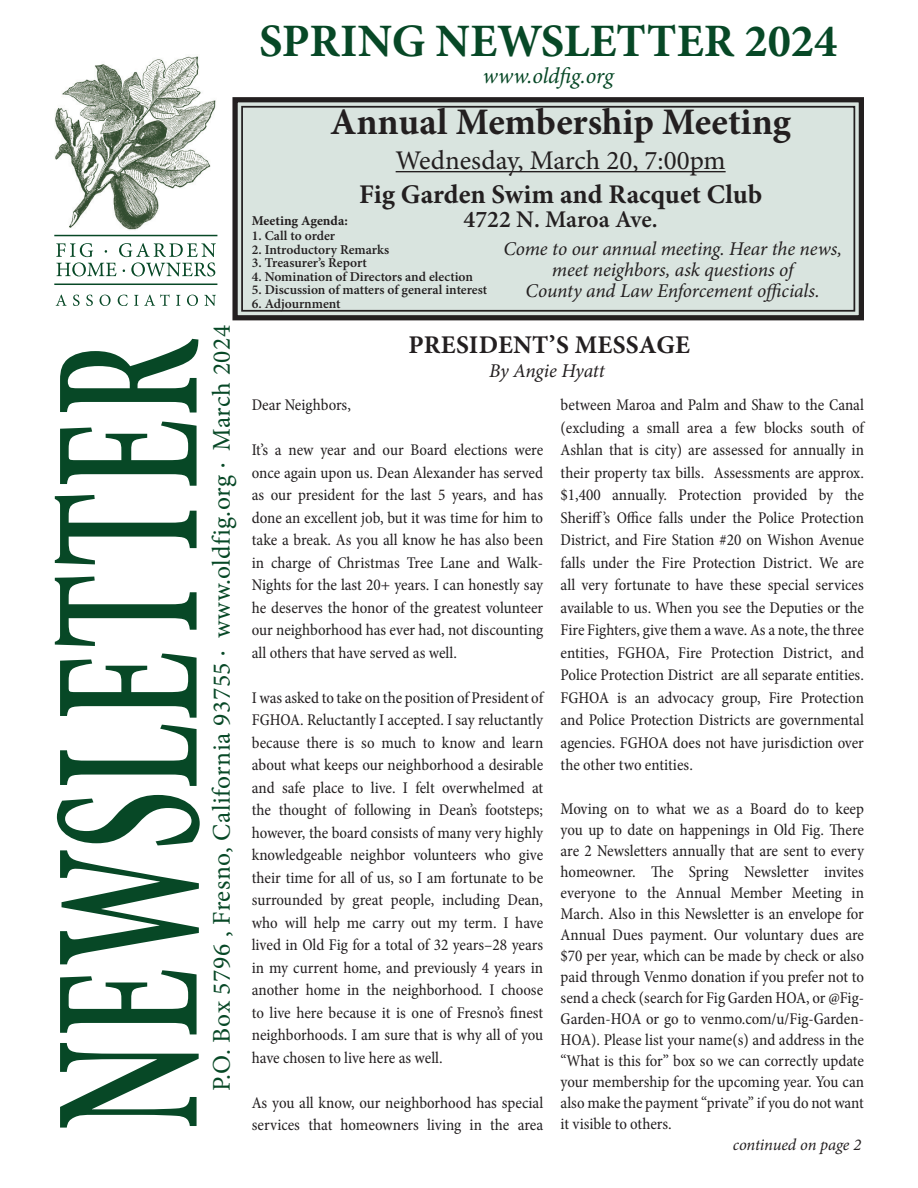
<style>
.page{position:relative;width:918px;height:1188px;background:#fff}
.page>*{position:absolute;margin:0;border:0;box-sizing:border-box;transform-origin:0 0}
.t1{font:700 46.5px "Minion Pro";color:#074826}
.t2{font:700 37.5px "Minion Pro";letter-spacing:-.015em;color:#231f20}
.t3{font:700 27px "Minion Pro";letter-spacing:.01em;color:#231f20}
.t4{font:27px "Minion Pro";color:#231f20}
.t5{font:25.5px "Minion Pro";letter-spacing:.02em;color:#074826}
.t6{font:700 25.5px "Minion Pro";letter-spacing:.01em;color:#231f20}
.t7{font:600 24px "Minion Pro";letter-spacing:-.005em;color:#231f20}
.t8{font:italic 22.5px "Minion Pro";letter-spacing:-.005em;color:#074826}
.t9{font:italic 19.5px "Minion Pro";letter-spacing:-.01em;color:#231f20}
.t10{font:condensed 16.5px/22.5px "Minion Pro";letter-spacing:-.005em;color:#231f20;text-align:justify}
.t11{font:italic 16.5px "Minion Pro";letter-spacing:-.01em;color:#231f20}
.t12{font:600 13.5px "Minion Pro";letter-spacing:-.005em;color:#231f20}
.t13{font:700 13.5px "Minion Pro";color:#231f20}
.s1{font-family:"Myriad Pro"}
</style>
<div class="page">
<svg style="left:55px;top:339px;width:145px;height:789px"></svg>
<img style="left:55px;top:56px;width:161px;height:174px">
<svg style="left:56px;top:294px;width:160px;height:12px"></svg>
<svg style="left:56px;top:243px;width:160px;height:33px"></svg>
<hr style="left:54px;top:235px;width:163px;height:1px;background:#074826">
<hr style="left:54px;top:284px;width:163px;height:1px;background:#074826">
<svg style="left:232px;top:97px;width:632px;height:224px;background:#cdd7d2"></svg>
<div style="left:241px;top:106px;width:614px;height:206px;border:2px solid #231f20"></div>
<hr style="left:396px;top:171px;width:330px;height:1px;background:#231f20">
<p class="t5" style="left:205px;top:1091px;width:768px;rotate:-90deg">P.O. Box 5796 , Fresno, California 93755 <span class="s1">·</span> www.oldfig.org <span class="s1">·</span> March 2024</p>
<p class="t1" style="left:259px;top:9px;width:580px">SPRING NEWSLETTER 2024</p>
<p class="t8" style="left:483px;top:61px;width:132px">www.oldfig.org</p>
<p class="t2" style="left:330px;top:96px;width:463px">Annual Membership Meeting</p>
<p class="t4" style="left:396px;top:142px;width:331px">Wednesday, March 20, 7:00pm</p>
<p class="t3" style="left:359px;top:176px;width:405px">Fig Garden Swim and Racquet Club</p>
<p class="t7" style="left:464px;top:203px;width:195px">4722 N. Maroa Ave.</p>
<p class="t13" style="left:252px;top:211px;width:97px">Meeting Agenda:</p>
<p class="t12" style="left:252px;top:226px;width:85px">1. Call to order</p>
<p class="t12" style="left:252px;top:240px;width:139px">2. Introductory Remarks</p>
<p class="t12" style="left:252px;top:253px;width:117px">3. Treasurer’s Report</p>
<p class="t12" style="left:252px;top:267px;width:223px">4. Nomination of Directors and election</p>
<p class="t12" style="left:252px;top:280px;width:237px">5. Discussion of matters of general interest</p>
<p class="t12" style="left:252px;top:294px;width:90px">6. Adjournment</p>
<p class="t9" style="left:503px;top:235px;width:340px">Come to our annual meeting. Hear the news,</p>
<p class="t9" style="left:552px;top:256px;width:243px">meet neighbors, ask questions of</p>
<p class="t9" style="left:526px;top:277px;width:296px">County and Law Enforcement officials.</p>
<p class="t6" style="left:408px;top:327px;width:283px">PRESIDENT’S MESSAGE</p>
<p class="t9" style="left:489px;top:357px;width:117px">By Angie Hyatt</p>
<p class="t10" style="left:252px;top:394px;width:101px">Dear Neighbors,</p>
<p class="t10" style="left:252px;top:439px;width:293px">It’s a new year and our Board elections were once again upon us. Dean Alexander has served as our president for the last 5 years, and has done an excellent job, but it was time for him to take a break. As you all know he has also been in charge of Christmas Tree Lane and Walk-Nights for the last 20+ years. I can honestly say he deserves the honor of the greatest volunteer our neighborhood has ever had, not discounting all others that have served as well.</p>
<p class="t10" style="left:252px;top:686px;width:293px">I was asked to take on the position of President of FGHOA. Reluctantly I accepted. I say reluctantly because there is so much to know and learn about what keeps our neighborhood a desirable and safe place to live. I felt overwhelmed at the thought of following in Dean’s footsteps; however, the board consists of many very highly knowledgeable neighbor volunteers who give their time for all of us, so I am fortunate to be surrounded by great people, including Dean, who will help me carry out my term. I have lived in Old Fig for a total of 32 years–28 years in my current home, and previously 4 years in another home in the neighborhood. I choose to live here because it is one of Fresno’s finest neighborhoods. I am sure that is why all of you have chosen to live here as well.</p>
<p class="t10" style="left:252px;top:1091px;width:293px">As you all know, our neighborhood has special services that homeowners living in the area</p>
<p class="t10" style="left:561px;top:394px;width:305px">between Maroa and Palm and Shaw to the Canal (excluding a small area a few blocks south of Ashlan that is city) are assessed for annually in their property tax bills. Assessments are approx. $1,400 annually. Protection provided by the Sheriff’s Office falls under the Police Protection District, and Fire Station #20 on Wishon Avenue falls under the Fire Protection District. We are all very fortunate to have these special services available to us. When you see the Deputies or the Fire Fighters, give them a wave. As a note, the three entities, FGHOA, Fire Protection District, and Police Protection District are all separate entities.<br>FGHOA is an advocacy group, Fire Protection and Police Protection Districts are governmental agencies. FGHOA does not have jurisdiction over the other two entities.</p>
<p class="t10" style="left:561px;top:798px;width:305px;line-height:21px">Moving on to what we as a Board do to keep you up to date on happenings in Old Fig. There are 2 Newsletters annually that are sent to every homeowner. The Spring Newsletter invites everyone to the Annual Member Meeting in March. Also in this Newsletter is an envelope for Annual Dues payment. Our voluntary dues are $70 per year, which can be made by check or also paid through Venmo donation if you prefer not to send a check (search for Fig Garden HOA, or @Fig-Garden-HOA or go to venmo.com/u/Fig-Garden-HOA). Please list your name(s) and address in the “What is this for” box so we can correctly update your membership for the upcoming year. You can also make the payment “private” if you do not want it visible to others.</p>
<p class="t11" style="left:733px;top:1133px;width:130px">continued on page 2</p>
</div>
